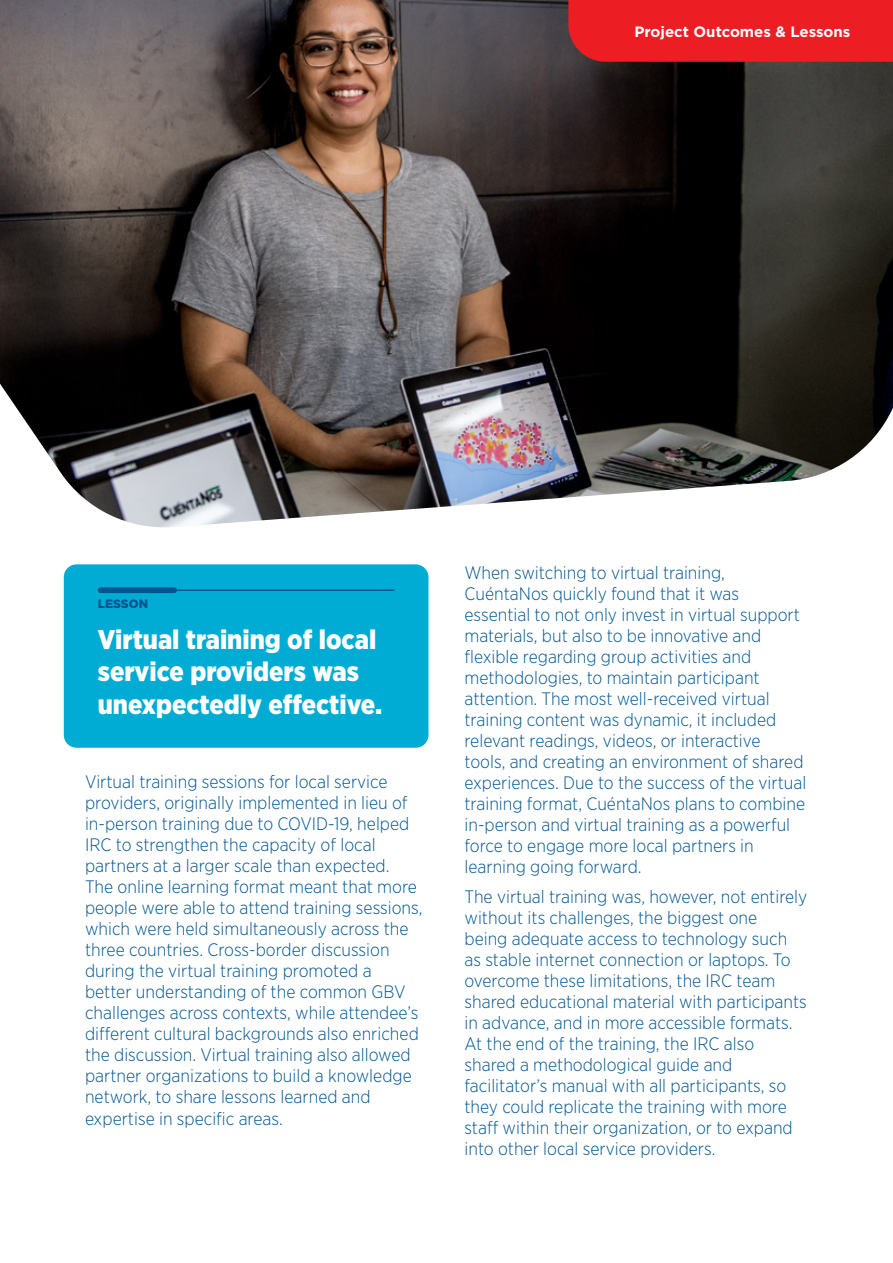
<style>
.page{position:relative;width:893px;height:1263px;background:#fff}
.page>*{position:absolute;margin:0;border:0;box-sizing:border-box;transform-origin:0 0}
.t1{font:900 27px/32.4px "Gotham Narrow";color:#fff}
.t2{font:300 18px/21px "Gotham Narrow";color:#00558f}
.t3{font:700 15px "Gotham";color:#fff}
.t4{font:900 12px "Gotham";color:#00558f}
</style>
<div class="page">
<img style="left:0;top:0;width:893px;height:528px">
<div style="left:568px;top:0;width:325px;height:62px;background:#ed1d24"></div>
<div style="left:64px;top:564px;width:364px;height:184px;background:#00acd4;border-radius:13px"></div>
<hr style="left:98px;top:589px;width:296px;height:2px;background:#00558f">
<div style="left:98px;top:587px;width:79px;height:6px;background:#00558f;border-radius:3px"></div>
<p class="t3" style="left:634px;top:21px;width:217px">Project Outcomes &amp; Lessons</p>
<p class="t4" style="left:98px;top:595px;width:52px">LESSON</p>
<h1 class="t1" style="left:98px;top:623px;width:286px">Virtual training of local service providers was unexpectedly effective.</h1>
<p class="t2" style="left:85px;top:771px;width:339px">Virtual training sessions for local service providers, originally implemented in lieu of in-person training due to COVID-19, helped IRC to strengthen the capacity of local partners at a larger scale than expected.<br>The online learning format meant that more people were able to attend training sessions, which were held simultaneously across the three countries. Cross-border discussion during the virtual training promoted a better understanding of the common GBV challenges across contexts, while attendee’s different cultural backgrounds also enriched the discussion. Virtual training also allowed partner organizations to build a knowledge network, to share lessons learned and expertise in specific areas.</p>
<p class="t2" style="left:464px;top:562px;width:343px">When switching to virtual training, CuéntaNos quickly found that it was essential to not only invest in virtual support materials, but also to be innovative and flexible regarding group activities and methodologies, to maintain participant attention. The most well-received virtual training content was dynamic, it included relevant readings, videos, or interactive<br>tools, and creating an environment of shared experiences. Due to the success of the virtual training format, CuéntaNos plans to combine in-person and virtual training as a powerful force to engage more local partners in learning going forward.</p>
<p class="t2" style="left:464px;top:885px;width:344px">The virtual training was, however, not entirely without its challenges, the biggest one<br>being adequate access to technology such as stable internet connection or laptops. To overcome these limitations, the IRC team shared educational material with participants in advance, and in more accessible formats.<br>At the end of the training, the IRC also shared a methodological guide and facilitator’s manual with all participants, so they could replicate the training with more staff within their organization, or to expand into other local service providers.</p>
</div>
